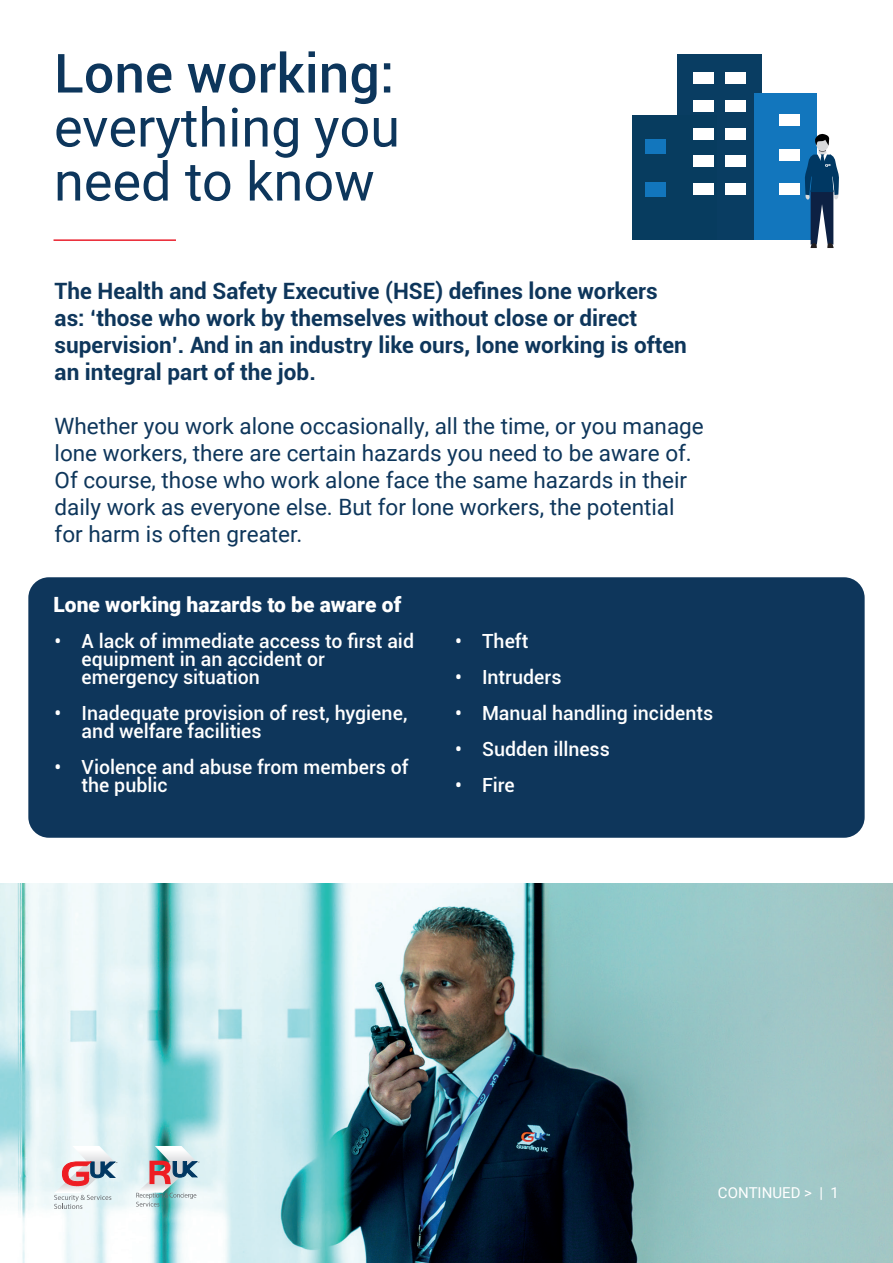
<style>
.page{position:relative;width:893px;height:1263px;background:#fff}
.page>*{position:absolute;margin:0;border:0;box-sizing:border-box;transform-origin:0 0}
.t1{font:54px/54px "Roboto";color:#0d365c}
.t2{font:500 54px "Roboto";color:#0d365c}
.t3{font:22.5px/27px "Roboto";color:#0e365b}
.t4{font:700 22.5px/27px "Roboto";color:#0e365b}
.t5{font:900 21px "Roboto";color:#fff}
.t6{font:500 19.5px/18px "Roboto";color:#fff}
.t7{font:15px "Roboto";color:#fff}
</style>
<div class="page">
<img style="left:0;top:883px;width:893px;height:380px">
<hr style="left:54px;top:239px;width:122px;height:2px;background:#ea202d">
<svg style="left:54px;top:1146px;width:63px;height:63px"></svg>
<svg style="left:136px;top:1146px;width:63px;height:60px"></svg>
<div style="left:28px;top:577px;width:837px;height:261px;background:#0e365b;border-radius:21px"></div>
<div style="left:677px;top:54px;width:84px;height:185px;background:#093d62"></div>
<div style="left:632px;top:115px;width:85px;height:124px;background:#073c5f"></div>
<div style="left:645px;top:139px;width:21px;height:15px;background:#1276bd"></div>
<div style="left:645px;top:182px;width:21px;height:14px;background:#1276bd"></div>
<div style="left:693px;top:72px;width:20px;height:12px;background:#fff"></div>
<div style="left:693px;top:128px;width:20px;height:12px;background:#fff"></div>
<div style="left:693px;top:100px;width:20px;height:12px;background:#fff"></div>
<div style="left:693px;top:155px;width:20px;height:12px;background:#fff"></div>
<div style="left:693px;top:183px;width:20px;height:12px;background:#fff"></div>
<div style="left:725px;top:72px;width:21px;height:12px;background:#fff"></div>
<div style="left:725px;top:128px;width:21px;height:12px;background:#fff"></div>
<div style="left:725px;top:100px;width:20px;height:12px;background:#fff"></div>
<div style="left:725px;top:155px;width:20px;height:12px;background:#fff"></div>
<div style="left:725px;top:183px;width:20px;height:12px;background:#fff"></div>
<div style="left:754px;top:93px;width:63px;height:146px;background:#1276bd"></div>
<div style="left:779px;top:114px;width:20px;height:12px;background:#fff"></div>
<div style="left:779px;top:149px;width:20px;height:12px;background:#fff"></div>
<div style="left:779px;top:183px;width:20px;height:12px;background:#fff"></div>
<svg style="left:805px;top:133px;width:34px;height:115px"></svg>
<h1 class="t2" style="left:54px;top:35px;width:342px">Lone working:</h1>
<h1 class="t1" style="left:54px;top:98px;width:347px">everything you need to know</h1>
<p class="t4" style="left:55px;top:277px;width:634px">The Health and Safety Executive (HSE) defines lone workers as: ‘those who work by themselves without close or direct supervision’. And in an industry like ours, lone working is often an integral part of the job.</p>
<p class="t3" style="left:55px;top:412px;width:651px">Whether you work alone occasionally, all the time, or you manage lone workers, there are certain hazards you need to be aware of.<br>Of course, those who work alone face the same hazards in their daily work as everyone else. But for lone workers, the potential for harm is often greater.</p>
<p class="t5" style="left:54px;top:590px;width:349px">Lone working hazards to be aware of</p>
<p class="t6" style="left:82px;top:631px;width:334px;text-indent:-27px">• A lack of immediate access to first aid equipment in an accident or emergency situation</p>
<p class="t6" style="left:82px;top:703px;width:327px;text-indent:-27px">• Inadequate provision of rest, hygiene, and welfare facilities</p>
<p class="t6" style="left:82px;top:757px;width:328px;text-indent:-27px">• Violence and abuse from members of the public</p>
<p class="t6" style="left:455px;top:631px;width:75px">• Theft</p>
<p class="t6" style="left:455px;top:667px;width:108px">• Intruders</p>
<p class="t6" style="left:455px;top:703px;width:260px">• Manual handling incidents</p>
<p class="t6" style="left:455px;top:739px;width:156px">• Sudden illness</p>
<p class="t6" style="left:455px;top:775px;width:61px">• Fire</p>
<p class="t7" style="left:718px;top:1182px;width:123px">CONTINUED &gt; | 1</p>
<p class="t7" style="left:819px;top:1186px;width:21px">| 1</p>
</div>
